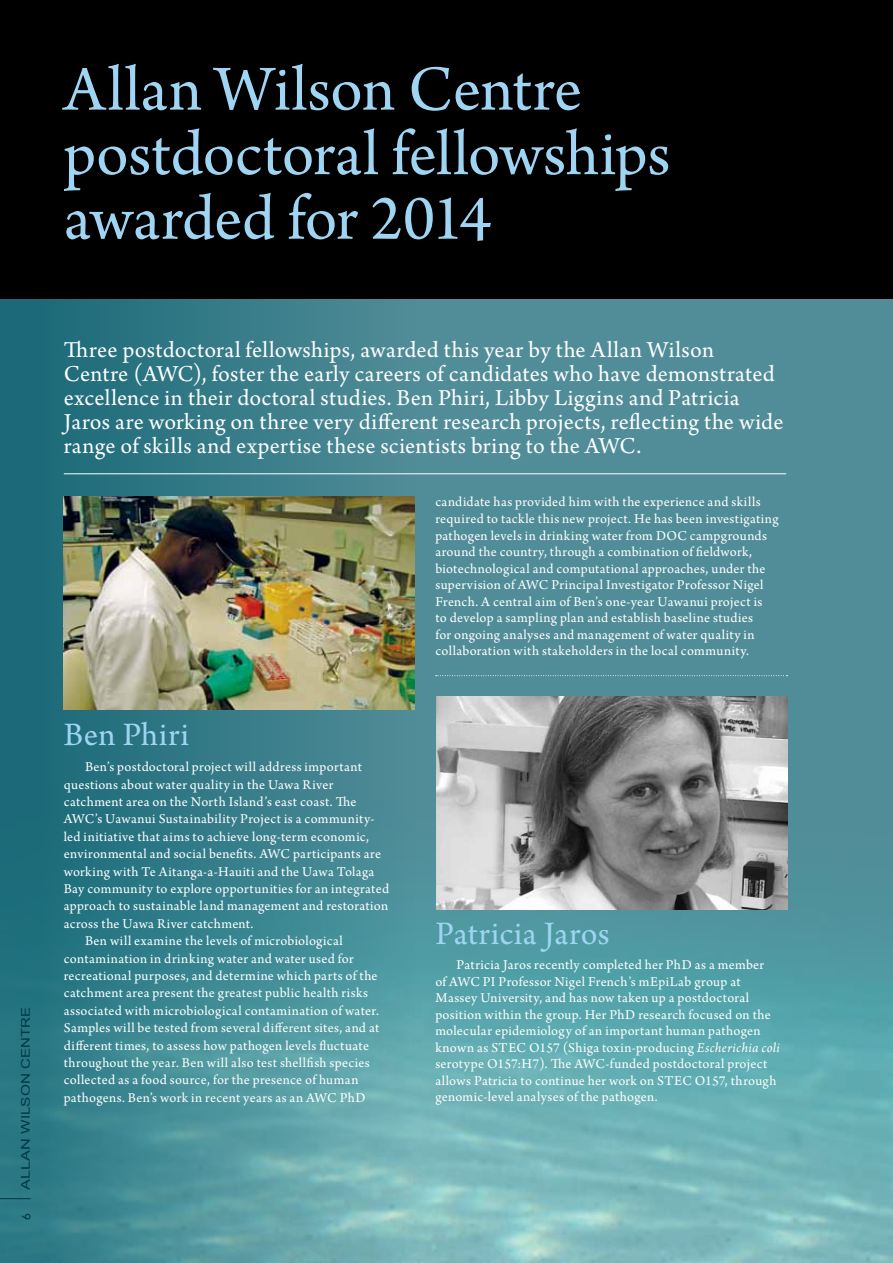
<style>
.page{position:relative;width:893px;height:1263px;background:#518d98}
.page>*{position:absolute;margin:0;border:0;box-sizing:border-box;transform-origin:0 0}
.t1{font:67.5px/64.5px "Arno Pro";letter-spacing:-.005em;color:#9fd5f3}
.t2{font:34.5px "Arno Pro";letter-spacing:.015em;color:#9fd5f3}
.t3{font:24px/24px "Arno Pro";letter-spacing:.015em;color:#fff}
.t4{font:14.25px/16.5px "Arno Pro";letter-spacing:.02em;color:#fff}
.t5{font:12px "Arial";color:#003846;scale:1.36 1}
.t6{font:500 12px "Avenir";color:#003846}
.s1{font-style:italic}
</style>
<div class="page">
<img style="left:415px;top:786px;width:478px;height:477px">
<svg style="left:0;top:299px;width:415px;height:964px"></svg>
<hr style="left:0;top:1198px;width:30px;height:1px;background:#003846">
<div style="left:0;top:0;width:893px;height:299px;background:#000"></div>
<img style="left:64px;top:496px;width:351px;height:213px">
<hr style="left:64px;top:473px;width:722px;height:1px;background:#fff">
<svg style="left:436px;top:675px;width:351px;height:1px"></svg>
<img style="left:436px;top:697px;width:351px;height:212px">
<h1 class="t1" style="left:64px;top:61px;width:608px">Allan Wilson Centre postdoctoral fellowships awarded for 2014</h1>
<p class="t5" style="left:18px;top:1190px;width:136px;rotate:-90deg">ALLAN WILSON CENTRE</p>
<p class="t6" style="left:19px;top:1220px;width:8px;rotate:-90deg">6</p>
<p class="t3" style="left:64px;top:339px;width:721px">Three postdoctoral fellowships, awarded this year by the Allan Wilson Centre (AWC), foster the early careers of candidates who have demonstrated excellence in their doctoral studies. Ben Phiri, Libby Liggins and Patricia Jaros are working on three very different research projects, reflecting the wide range of skills and expertise these scientists bring to the AWC.</p>
<p class="t4" style="left:435px;top:494px;width:345px">candidate has provided him with the experience and skills required to tackle this new project. He has been investigating pathogen levels in drinking water from DOC campgrounds around the country, through a combination of fieldwork, biotechnological and computational approaches, under the supervision of AWC Principal Investigator Professor Nigel French. A central aim of Ben’s one-year Uawanui project is<br>to develop a sampling plan and establish baseline studies<br>for ongoing analyses and management of water quality in collaboration with stakeholders in the local community.</p>
<h2 class="t2" style="left:64px;top:715px;width:127px">Ben Phiri</h2>
<p class="t4" style="left:85px;top:759px;width:278px">Ben’s postdoctoral project will address important</p>
<p class="t4" style="left:64px;top:777px;width:271px">questions about water quality in the Uawa River</p>
<p class="t4" style="left:64px;top:794px;width:294px">catchment area on the North Island’s east coast. The</p>
<p class="t4" style="left:64px;top:812px;width:312px">AWC’s Uawanui Sustainability Project is a community-</p>
<p class="t4" style="left:64px;top:829px;width:307px">led initiative that aims to achieve long-term economic,</p>
<p class="t4" style="left:64px;top:846px;width:319px">environmental and social benefits. AWC participants are</p>
<p class="t4" style="left:64px;top:864px;width:312px">working with Te Aitanga-a-Hauiti and the Uawa Tolaga</p>
<p class="t4" style="left:64px;top:881px;width:327px">Bay community to explore opportunities for an integrated</p>
<p class="t4" style="left:64px;top:899px;width:326px">approach to sustainable land management and restoration</p>
<p class="t4" style="left:64px;top:916px;width:191px">across the Uawa River catchment.</p>
<p class="t4" style="left:85px;top:933px;width:259px">Ben will examine the levels of microbiological</p>
<p class="t4" style="left:64px;top:951px;width:291px">contamination in drinking water and water used for</p>
<p class="t4" style="left:64px;top:968px;width:315px">recreational purposes, and determine which parts of the</p>
<p class="t4" style="left:64px;top:985px;width:306px">catchment area present the greatest public health risks</p>
<p class="t4" style="left:64px;top:1003px;width:317px">associated with microbiological contamination of water.</p>
<p class="t4" style="left:64px;top:1020px;width:317px">Samples will be tested from several different sites, and at</p>
<p class="t4" style="left:64px;top:1038px;width:307px">different times, to assess how pathogen levels fluctuate</p>
<p class="t4" style="left:64px;top:1055px;width:307px">throughout the year. Ben will also test shellfish species</p>
<p class="t4" style="left:64px;top:1072px;width:296px">collected as a food source, for the presence of human</p>
<p class="t4" style="left:64px;top:1090px;width:303px">pathogens. Ben’s work in recent years as an AWC PhD</p>
<h2 class="t2" style="left:435px;top:914px;width:176px">Patricia Jaros</h2>
<p class="t4" style="left:435px;top:957px;width:346px;text-indent:21px">Patricia Jaros recently completed her PhD as a member<br>of AWC PI Professor Nigel French’s mEpiLab group at Massey University, and has now taken up a postdoctoral position within the group. Her PhD research focused on the molecular epidemiology of an important human pathogen known as STEC O157 (Shiga toxin-producing <span class="s1">Escherichia coli </span>serotype O157:H7). The AWC-funded postdoctoral project allows Patricia to continue her work on STEC O157, through genomic-level analyses of the pathogen.</p>
</div>
